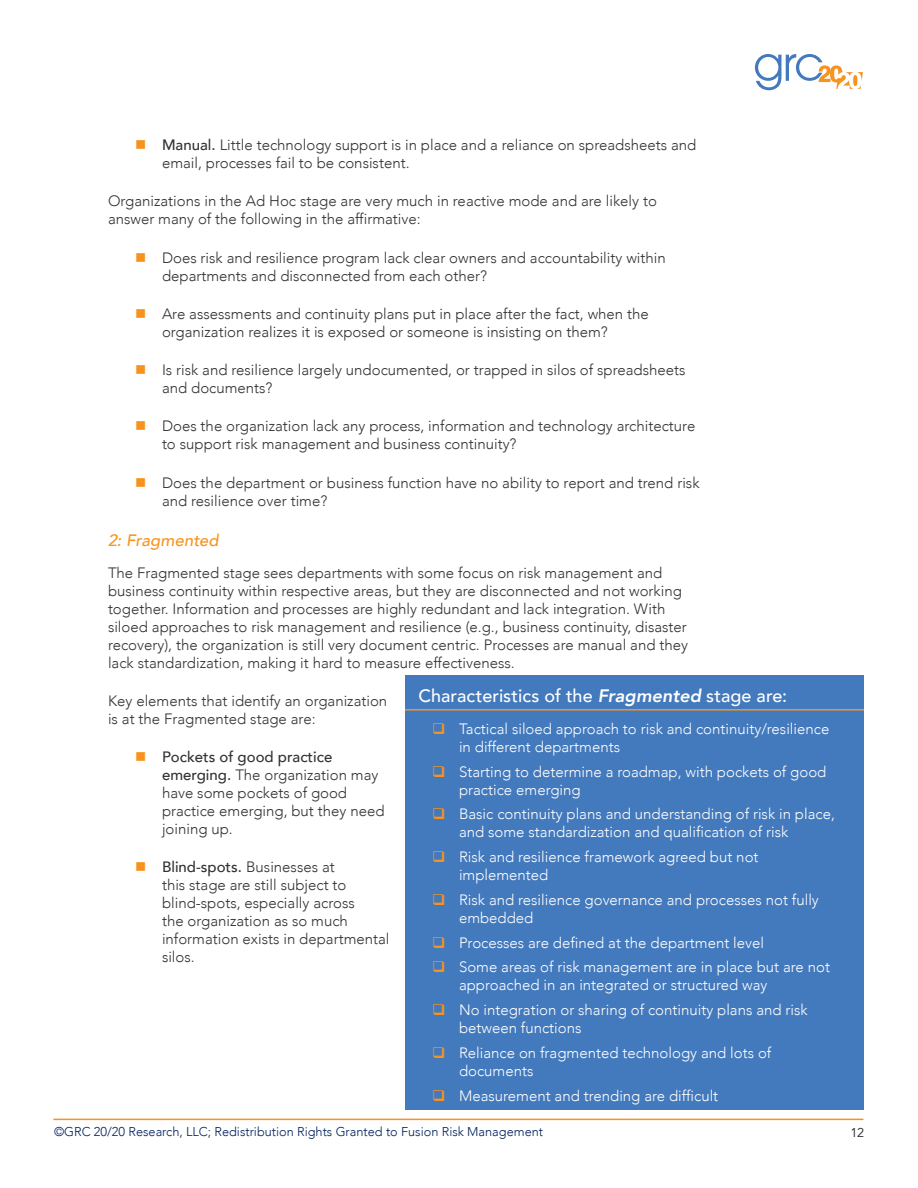
<style>
.page{position:relative;width:918px;height:1188px;background:#fff}
.page>*{position:absolute;margin:0;border:0;box-sizing:border-box;transform-origin:0 0}
.CallOut_Header{font:500 18px "Avenir";color:#fff}
.Heading_3{font:italic 500 16.5px "Avenir";letter-spacing:.01em;color:#f7931d}
.Body{font:300 15px/18px "Avenir";color:#323232}
.t1{font:300 15px/18px "Avenir";color:#fff}
.t2{font:300 12.75px "Avenir";color:#00215d}
.t3{font:12.75px "Avenir";color:#231f20}
.s1{color:#f7931d}
.s2{font-weight:500}
.s3{font-weight:800;font-style:italic}
</style>
<div class="page">
<hr style="left:54px;top:1119px;width:809px;height:1px;background:#f7931d">
<svg style="left:755px;top:54px;width:108px;height:36px"></svg>
<div style="left:405px;top:675px;width:459px;height:435px;background:#4379bd"></div>
<hr style="left:405px;top:709px;width:459px;height:2px;background:#f7931d">
<p class="Body" style="left:162px;top:136px;width:536px;text-indent:-27px"><span class="s1">■</span> <span class="s2">Manual.</span> Little technology support is in place and a reliance on spreadsheets and email, processes fail to be consistent.</p>
<p class="Body" style="left:108px;top:192px;width:550px">Organizations in the Ad Hoc stage are very much in reactive mode and are likely to answer many of the following in the affirmative:</p>
<p class="Body" style="left:162px;top:248px;width:505px;text-indent:-27px"><span class="s1">■</span> Does risk and resilience program lack clear owners and accountability within departments and disconnected from each other?</p>
<p class="Body" style="left:162px;top:305px;width:488px;text-indent:-27px"><span class="s1">■</span> Are assessments and continuity plans put in place after the fact, when the organization realizes it is exposed or someone is insisting on them?</p>
<p class="Body" style="left:162px;top:361px;width:525px;text-indent:-27px"><span class="s1">■</span> Is risk and resilience largely undocumented, or trapped in silos of spreadsheets and documents?</p>
<p class="Body" style="left:162px;top:417px;width:535px;text-indent:-27px"><span class="s1">■</span> Does the organization lack any process, information and technology architecture to support risk management and business continuity?</p>
<p class="Body" style="left:162px;top:473px;width:539px;text-indent:-27px"><span class="s1">■</span> Does the department or business function have no ability to report and trend risk and resilience over time?</p>
<p class="Heading_3" style="left:108px;top:530px;width:112px">2: Fragmented</p>
<p class="Body" style="left:108px;top:563px;width:582px">The Fragmented stage sees departments with some focus on risk management and business continuity within respective areas, but they are disconnected and not working together. Information and processes are highly redundant and lack integration. With siloed approaches to risk management and resilience (e.g., business continuity, disaster recovery), the organization is still very document centric. Processes are manual and they lack standardization, making it hard to measure effectiveness.</p>
<p class="Body" style="left:108px;top:692px;width:281px">Key elements that identify an organization is at the Fragmented stage are:</p>
<p class="Body" style="left:162px;top:748px;width:224px;text-indent:-27px"><span class="s1">■</span> <span class="s2">Pockets of good practice emerging.</span> The organization may have some pockets of good practice emerging, but they need joining up.</p>
<p class="Body" style="left:162px;top:858px;width:229px;text-indent:-27px"><span class="s1">■</span> <span class="s2">Blind-spots.</span> Businesses at<br>this stage are still subject to blind-spots, especially across<br>the organization as so much information exists in departmental silos.</p>
<p class="CallOut_Header" style="left:418px;top:680px;width:370px">Characteristics of the <span class="s3">Fragmented</span> stage are:</p>
<p class="t1" style="left:459px;top:720px;width:372px">Tactical siloed approach to risk and continuity/resilience in different departments</p>
<p class="t1" style="left:459px;top:762px;width:369px">Starting to determine a roadmap, with pockets of good practice emerging</p>
<p class="t1" style="left:459px;top:805px;width:377px">Basic continuity plans and understanding of risk in place, and some standardization and qualification of risk</p>
<p class="t1" style="left:459px;top:848px;width:301px">Risk and resilience framework agreed but not implemented</p>
<p class="t1" style="left:459px;top:891px;width:361px">Risk and resilience governance and processes not fully embedded</p>
<p class="t1" style="left:459px;top:933px;width:307px">Processes are defined at the department level</p>
<p class="t1" style="left:459px;top:958px;width:373px">Some areas of risk management are in place but are not approached in an integrated or structured way</p>
<p class="t1" style="left:459px;top:1001px;width:350px">No integration or sharing of continuity plans and risk between functions</p>
<p class="t1" style="left:459px;top:1044px;width:314px">Reliance on fragmented technology and lots of documents</p>
<p class="t1" style="left:459px;top:1086px;width:261px">Measurement and trending are difficult</p>
<p class="t2" style="left:54px;top:1124px;width:491px">©GRC 20/20 Research, LLC; Redistribution Rights Granted to Fusion Risk Management</p>
<p class="t3" style="left:850px;top:1125px;width:16px">12</p>
</div>
